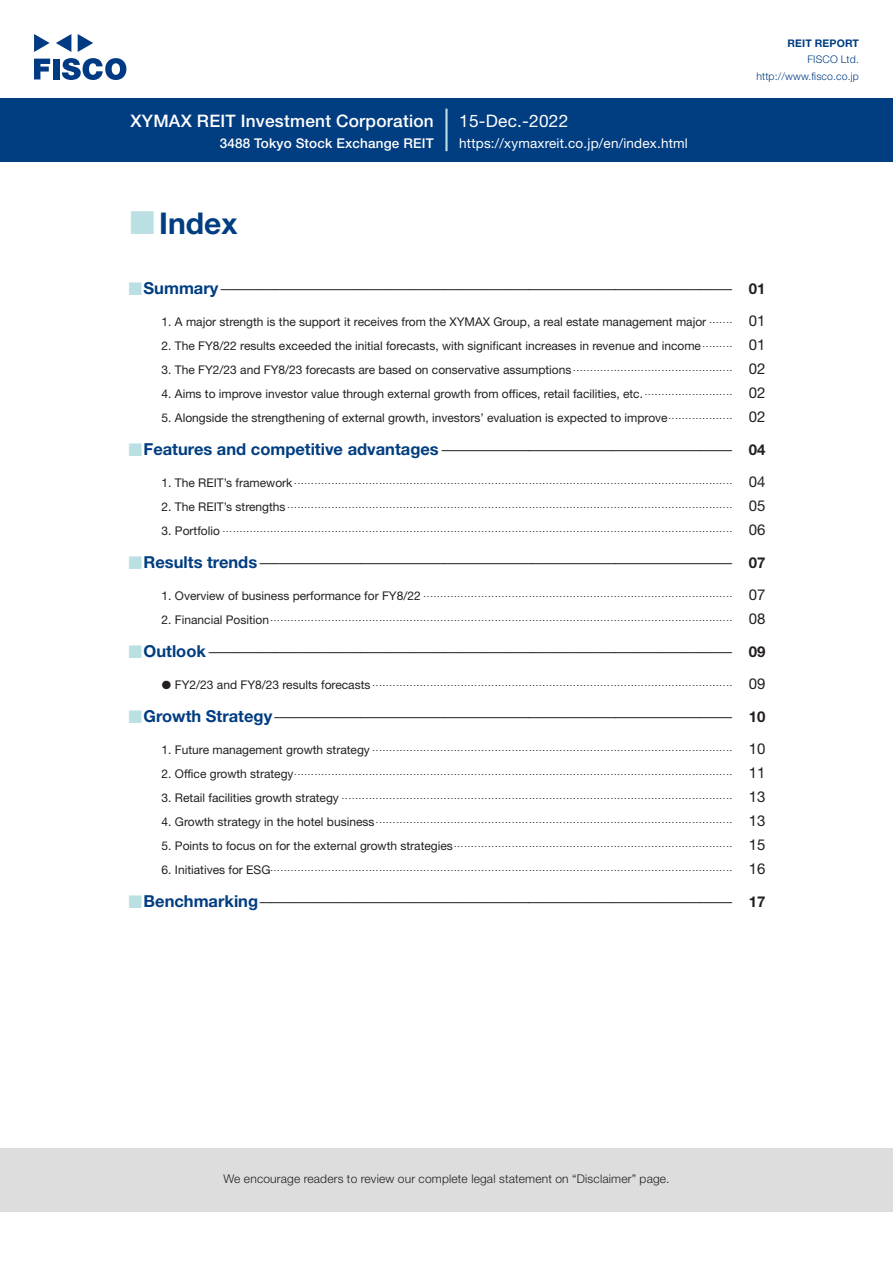
<style>
.page{position:relative;width:893px;height:1263px;background:#fff}
.page>*{position:absolute;margin:0;border:0;box-sizing:border-box;transform-origin:0 0}
.t1{font:700 30px "Helvetica Neue LT Std";color:#003d81}
.t2{font:500 17.25px "Helvetica Neue LT Std";letter-spacing:.015em;color:#fff}
.t3{font:17.25px "Helvetica Neue LT Std";letter-spacing:.015em;color:#fff}
.t4{font:700 16.5px "Helvetica Neue LT Std";color:#003d81}
.t5{font:15px "Helvetica Neue LT Std";color:#231f20}
.t6{font:700 15px "Helvetica Neue LT Std";color:#231f20}
.t7{font:13.5px "Helvetica Neue LT Std";letter-spacing:.015em;color:#fff}
.t8{font:500 13.5px "Helvetica Neue LT Std";letter-spacing:.015em;color:#fff}
.t9{font:12px "Helvetica Neue LT Std";color:#231f20}
.t10{font:300 12px "Helvetica Neue LT Std";letter-spacing:.015em;color:#231f20}
.t11{font:300 10.5px/16.5px "Helvetica Neue LT Std";letter-spacing:.015em;color:#003d81;text-align:right}
.t12{font:700 10.5px "Helvetica Neue LT Std";letter-spacing:.015em;color:#003d81}
.t13{font:9px "Helvetica Neue LT Std";color:#231f20}
.s1{font-family:"Hiragino UD Sans F Std N W6";font-weight:400;color:#bbe0e3}
.s2{font-family:"Hiragino UD Sans Std W6";font-weight:400;color:#bbe0e3}
</style>
<div class="page">
<div style="left:0;top:1148px;width:893px;height:64px;background:#ddd"></div>
<svg style="left:34px;top:59px;width:16px;height:20px"></svg>
<div style="left:53px;top:59px;width:6px;height:20px;background:#003a83"></div>
<svg style="left:62px;top:58px;width:64px;height:22px"></svg>
<svg style="left:34px;top:34px;width:16px;height:18px"></svg>
<svg style="left:78px;top:34px;width:15px;height:18px"></svg>
<svg style="left:56px;top:34px;width:15px;height:18px"></svg>
<div style="left:0;top:98px;width:893px;height:64px;background:#003d81"></div>
<hr style="left:445px;top:109px;width:3px;height:42px;background:#bbe0e3">
<h2 class="t2" style="left:131px;top:110px;width:305px">XYMAX REIT Investment Corporation</h2>
<p class="t8" style="left:220px;top:135px;width:216px">3488 Tokyo Stock Exchange REIT</p>
<h2 class="t3" style="left:459px;top:110px;width:111px">15-Dec.-2022</h2>
<p class="t7" style="left:459px;top:135px;width:230px">https://xymaxreit.co j p. /en/index.html</p>
<p class="t12" style="left:787px;top:37px;width:73px">REIT REPORT</p>
<p class="t11" style="left:756px;top:51px;width:104px">FISCO Ltd. http://www.fisco.co j p.</p>
<h1 class="t1" style="left:128px;top:204px;width:112px"><span class="s1">■</span>Index</h1>
<h3 class="t4" style="left:127px;top:278px;width:93px"><span class="s2">■</span>Summary</h3>
<p class="t9" style="left:220px;top:281px;width:514px">---------------------------------------------------------------------------------------------------------------------------------------------------------------------------</p>
<p class="t9" style="left:162px;top:314px;width:546px">1. A major strength is the support it receives from the XYMAX Group a, real estate management major</p>
<p class="t13" style="left:709px;top:314px;width:24px">.......</p>
<p class="t9" style="left:162px;top:338px;width:541px">2. The FY8/22 results exceeded the initial forecasts, with significant increases in revenue and income</p>
<p class="t13" style="left:702px;top:338px;width:31px">.........</p>
<p class="t9" style="left:162px;top:362px;width:411px">3. The FY2/23 and FY8/23 forecasts are based on conservative assumptions</p>
<p class="t13" style="left:573px;top:362px;width:160px">...............................................</p>
<p class="t9" style="left:162px;top:386px;width:483px">4. Aims to improve investor value through external growth from offices, retail facilities, etc.</p>
<p class="t13" style="left:645px;top:386px;width:89px">..........................</p>
<p class="t9" style="left:162px;top:410px;width:508px">5. Alongside the strengthening of external growth, investors’ evaluation is expected to improve</p>
<p class="t13" style="left:668px;top:410px;width:65px">...................</p>
<h3 class="t4" style="left:127px;top:439px;width:313px"><span class="s2">■</span>Features and competitive advantages</h3>
<p class="t9" style="left:441px;top:442px;width:293px">-------------------------------------------------------------------------------------------------</p>
<p class="t9" style="left:162px;top:475px;width:132px">1. The REIT s’ framework</p>
<p class="t13" style="left:294px;top:475px;width:439px">.................................................................................................................................</p>
<p class="t9" style="left:162px;top:499px;width:126px">2. The REIT s’ strengths</p>
<p class="t13" style="left:287px;top:499px;width:446px">...................................................................................................................................</p>
<p class="t9" style="left:162px;top:523px;width:60px">3. Portfolio</p>
<p class="t13" style="left:223px;top:523px;width:511px">......................................................................................................................................................</p>
<h3 class="t4" style="left:127px;top:552px;width:131px"><span class="s2">■</span>Results trends</h3>
<p class="t9" style="left:259px;top:555px;width:475px">--------------------------------------------------------------------------------------------------------------------------------------------------------------</p>
<p class="t9" style="left:162px;top:588px;width:261px">1. Overview of business performance for FY8/22</p>
<p class="t13" style="left:424px;top:588px;width:310px">...........................................................................................</p>
<p class="t9" style="left:162px;top:612px;width:109px">2. Financial Position</p>
<p class="t13" style="left:270px;top:612px;width:463px">........................................................................................................................................</p>
<h3 class="t4" style="left:127px;top:641px;width:80px"><span class="s2">■</span>Outlook</h3>
<p class="t9" style="left:208px;top:644px;width:526px">-------------------------------------------------------------------------------------------------------------------------------------------------------------------------------</p>
<p class="t9" style="left:162px;top:677px;width:210px">• FY2/23 and FY8/23 results forecasts</p>
<p class="t13" style="left:373px;top:677px;width:361px">..........................................................................................................</p>
<h3 class="t4" style="left:127px;top:706px;width:146px"><span class="s2">■</span>Growth Strategy</h3>
<p class="t9" style="left:274px;top:709px;width:460px">---------------------------------------------------------------------------------------------------------------------------------------------------------</p>
<p class="t9" style="left:162px;top:742px;width:210px">1. Future management growth strategy</p>
<p class="t13" style="left:373px;top:742px;width:361px">..........................................................................................................</p>
<p class="t9" style="left:162px;top:766px;width:134px">2. Office growth strategy</p>
<p class="t13" style="left:294px;top:766px;width:439px">.................................................................................................................................</p>
<p class="t9" style="left:162px;top:790px;width:179px">3. Retail facilities growth strategy</p>
<p class="t13" style="left:342px;top:790px;width:392px">...................................................................................................................</p>
<p class="t9" style="left:162px;top:814px;width:214px">4. Growth strategy in the hotel business</p>
<p class="t13" style="left:376px;top:814px;width:358px">.........................................................................................................</p>
<p class="t9" style="left:162px;top:838px;width:293px">5. Points to focus on for the external growth strategies</p>
<p class="t13" style="left:454px;top:838px;width:280px">..................................................................................</p>
<p class="t9" style="left:162px;top:862px;width:110px">6. Initiatives for ESG</p>
<p class="t13" style="left:270px;top:862px;width:463px">........................................................................................................................................</p>
<h3 class="t4" style="left:127px;top:891px;width:132px"><span class="s2">■</span>Benchmarking</h3>
<p class="t9" style="left:259px;top:894px;width:475px">--------------------------------------------------------------------------------------------------------------------------------------------------------------</p>
<p class="t6" style="left:749px;top:279px;width:18px">01</p>
<p class="t5" style="left:749px;top:311px;width:18px">01</p>
<p class="t5" style="left:749px;top:335px;width:18px">01</p>
<p class="t5" style="left:749px;top:359px;width:18px">02</p>
<p class="t5" style="left:749px;top:383px;width:18px">02</p>
<p class="t5" style="left:749px;top:407px;width:18px">02</p>
<p class="t6" style="left:749px;top:440px;width:18px">04</p>
<p class="t5" style="left:749px;top:472px;width:18px">04</p>
<p class="t5" style="left:749px;top:496px;width:18px">05</p>
<p class="t5" style="left:749px;top:520px;width:18px">06</p>
<p class="t6" style="left:749px;top:553px;width:18px">07</p>
<p class="t5" style="left:749px;top:585px;width:18px">07</p>
<p class="t5" style="left:749px;top:609px;width:18px">08</p>
<p class="t6" style="left:749px;top:642px;width:18px">09</p>
<p class="t5" style="left:749px;top:674px;width:18px">09</p>
<p class="t6" style="left:749px;top:707px;width:18px">10</p>
<p class="t5" style="left:749px;top:739px;width:18px">10</p>
<p class="t5" style="left:749px;top:763px;width:18px">11</p>
<p class="t5" style="left:749px;top:787px;width:18px">13</p>
<p class="t5" style="left:749px;top:811px;width:18px">13</p>
<p class="t5" style="left:749px;top:835px;width:18px">15</p>
<p class="t5" style="left:749px;top:859px;width:18px">16</p>
<p class="t6" style="left:749px;top:892px;width:18px">17</p>
<p class="t10" style="left:223px;top:1171px;width:448px">We encourage readers to review our complete legal statement on “Disclaimer” page.</p>
</div>
